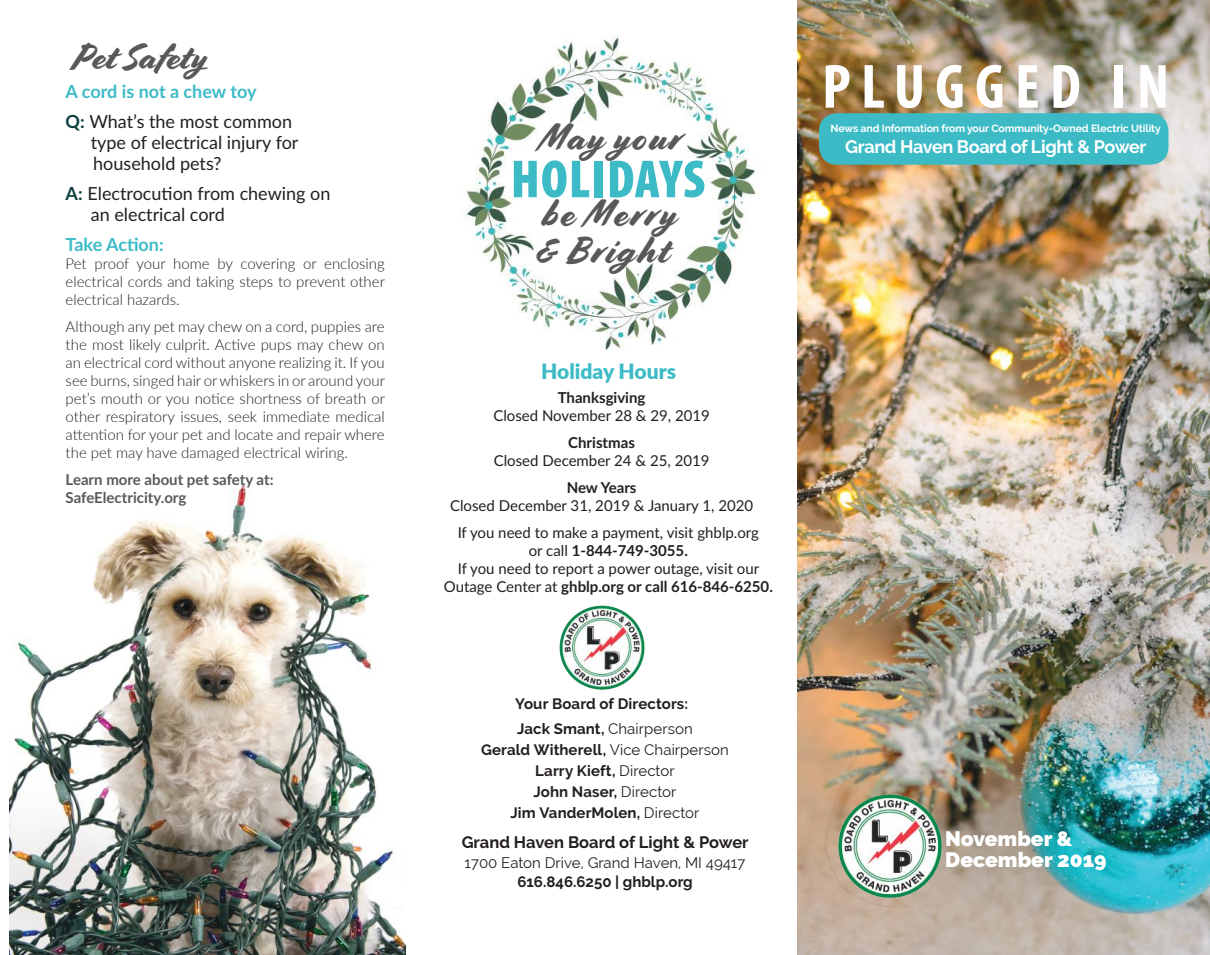
<style>
.page{position:relative;width:1210px;height:955px;background:#fff}
.page>*{position:absolute;margin:0;border:0;box-sizing:border-box;transform-origin:0 0}
.t1{font:700 condensed 63px "Myriad Pro";letter-spacing:.16em;color:#fff}
.t2{font:900 condensed 54px "Myriad Pro";letter-spacing:.02em;color:#3cbbc7}
.t3{font:37.5px/37.5px "Cortado";letter-spacing:.06em;color:#58595b}
.t4{font:36px "Cortado";color:#58595b}
.t5{font:800 21px/21px "Raleway";color:#fff}
.t6{font:900 21px "Lato";color:#3cbbc7}
.t7{font:18px/21px "Lato";color:#241f1f}
.t8{font:700 18px "Raleway";letter-spacing:-.02em;color:#fff}
.t9{font:700 18px "Lato";letter-spacing:-.005em;color:#3cbbc7}
.t10{font:700 16.5px "Raleway";color:#241f1f}
.t11{font:300 15px/18px "Lato";color:#241f1f;text-align:justify}
.t12{font:15px/18px "Lato";color:#241f1f;text-align:center}
.t13{font:700 15px/21px "Raleway";letter-spacing:.005em;color:#241f1f}
.t14{font:700 15px/18px "Lato";color:#58595b}
.t15{font:15px "Raleway";color:#241f1f}
.t16{font:700 15px "Lato";color:#241f1f}
.t17{font:700 10.5px "Raleway";letter-spacing:-.01em;color:#fff}
.s1{font-weight:700;color:#3cbbc7}
.s2{font-weight:700;color:#0e3f40}
.s3{font-weight:700}
.s4{font-weight:400}
</style>
<div class="page">
<img style="left:798px;top:0;width:412px;height:955px">
<img style="left:9px;top:484px;width:397px;height:471px">
<img style="left:465px;top:35px;width:291px;height:315px">
<img style="left:559px;top:605px;width:86px;height:85px">
<div style="left:819px;top:113px;width:349px;height:52px;background:#3cbbc7;border-radius:18px"></div>
<img style="left:835px;top:790px;width:110px;height:111px">
<h3 class="t4" style="left:72px;top:36px;width:137px">Pet Safety</h3>
<p class="t7" style="left:66px;top:76px;width:228px;line-height:30px"><span class="s1">A cord is not a chew toy<br></span><span class="s2">Q:</span> What’s the most common</p>
<p class="t7" style="left:91px;top:131px;width:209px">type of electrical injury for household pets?</p>
<p class="t7" style="left:91px;top:182px;width:241px;text-indent:-25px"><span class="s2">A:</span> Electrocution from chewing on an electrical cord</p>
<p class="t9" style="left:66px;top:231px;width:100px">Take Action:</p>
<p class="t11" style="left:66px;top:254px;width:321px">Pet proof your home by covering or enclosing electrical cords and taking steps to prevent other electrical hazards.</p>
<p class="t11" style="left:66px;top:317px;width:321px">Although any pet may chew on a cord, puppies are the most likely culprit. Active pups may chew on an electrical cord without anyone realizing it. If you see burns, singed hair or whiskers in or around your pet’s mouth or you notice shortness of breath or other respiratory issues, seek immediate medical attention for your pet and locate and repair where the pet may have damaged electrical wiring.</p>
<p class="t14" style="left:66px;top:470px;width:209px">Learn more about pet safety at:<br>SafeElectricity.org</p>
<h3 class="t3" style="left:539px;top:119px;width:144px">May your</h3>
<h2 class="t2" style="left:511px;top:145px;width:196px">HOLIDAYS</h2>
<h3 class="t3" style="left:535px;top:195px;width:144px">be Merry &amp; Bright</h3>
<h3 class="t6" style="left:541px;top:355px;width:136px">Holiday Hours</h3>
<p class="t16" style="left:558px;top:386px;width:89px">Thanksgiving</p>
<p class="t12" style="left:493px;top:406px;width:218px">Closed November 28 &amp; 29, 2019</p>
<p class="t16" style="left:568px;top:431px;width:68px">Christmas</p>
<p class="t12" style="left:494px;top:451px;width:217px">Closed December 24 &amp; 25, 2019</p>
<p class="t16" style="left:567px;top:476px;width:71px">New Years</p>
<p class="t12" style="left:450px;top:491px;width:310px;line-height:27px">Closed December 31, 2019 &amp; January 1, 2020<br>If you need to make a payment, visit ghblp.org</p>
<p class="t12" style="left:444px;top:541px;width:331px">or call <span class="s3">1-844-749-3055.<br></span>If you need to report a power outage, visit our<br>Outage Center at <span class="s3">ghblp.org or call 616-846-6250.</span></p>
<p class="t13" style="left:515px;top:690px;width:179px;line-height:25.5px">Your Board of Directors:<br>Jack Smant, <span class="s4">Chairperson</span></p>
<p class="t13" style="left:481px;top:739px;width:249px;text-align:center">Gerald Witherell, <span class="s4">Vice Chairperson<br></span>Larry Kieft, <span class="s4">Director<br></span>John Naser, <span class="s4">Director<br></span>Jim VanderMolen, <span class="s4">Director</span></p>
<p class="t10" style="left:462px;top:833px;width:288px">Grand Haven Board of Light &amp; Power</p>
<p class="t15" style="left:464px;top:853px;width:282px">1700 Eaton Drive, Grand Haven, MI 49417</p>
<p class="t13" style="left:517px;top:871px;width:177px">616.846.6250 | ghblp.org</p>
<h1 class="t1" style="left:822px;top:47px;width:349px">PLUGGED IN</h1>
<p class="t17" style="left:830px;top:123px;width:332px">News and Information from your Community-Owned Electric Utility</p>
<p class="t8" style="left:845px;top:136px;width:303px">Grand Haven Board of Light &amp; Power</p>
<h3 class="t5" style="left:945px;top:828px;width:163px">November &amp;<br>December 2019</h3>
</div>
